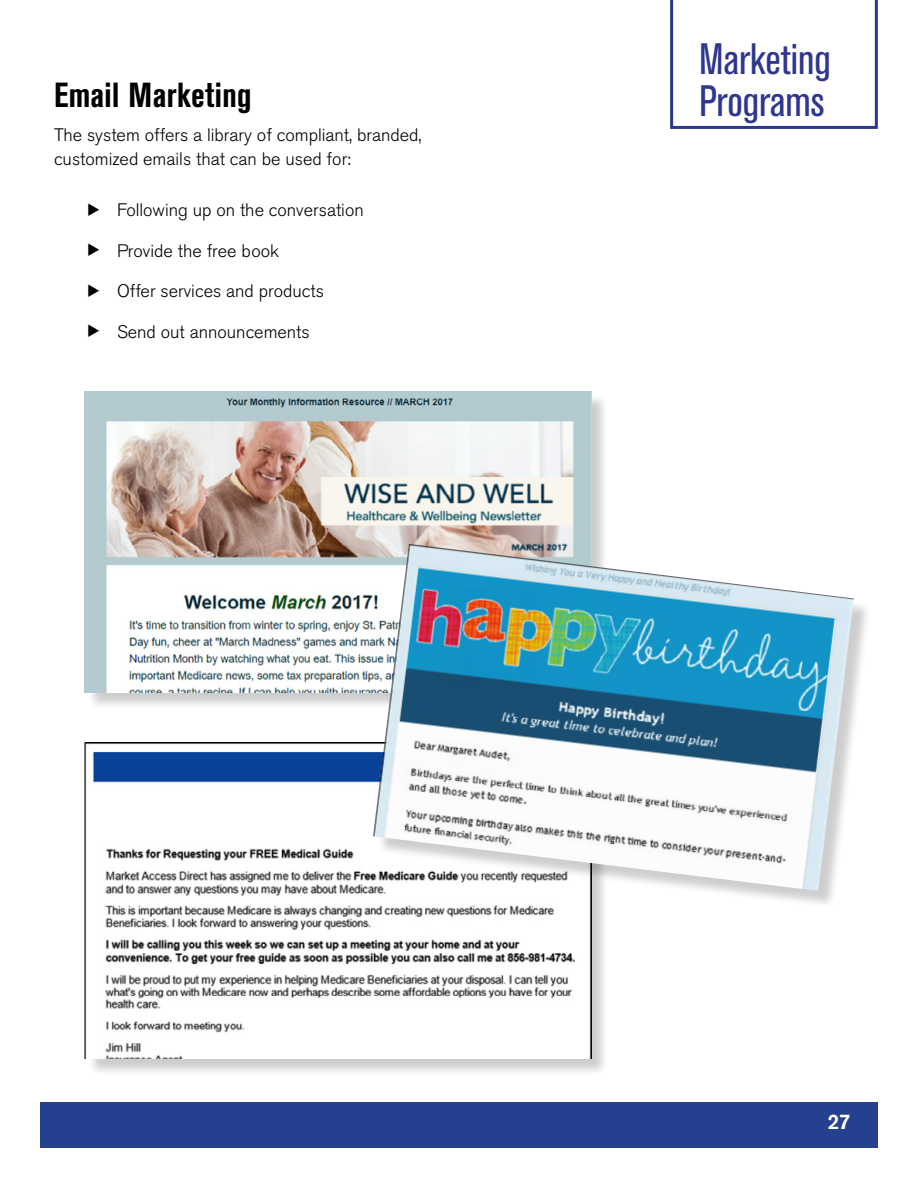
<style>
.page{position:relative;width:918px;height:1188px;background:#fff}
.page>*{position:absolute;margin:0;border:0;box-sizing:border-box;transform-origin:0 0}
.t1{font:condensed 43.5px/41.4px "Akzidenz Grotesk BE";color:#2e3690}
.t2{font:700 condensed 34.5px "Akzidenz Grotesk BE";letter-spacing:.01em;color:#000}
.t3{font:500 21px "Akzidenz Grotesk BE";color:#fff}
.t4{font:300 18px/24px "Akzidenz Grotesk BE";color:#000}
</style>
<div class="page">
<div style="left:40px;top:1102px;width:837px;height:46px;background:#25408f"></div>
<svg style="left:670px;top:0;width:208px;height:129px"></svg>
<div style="left:87px;top:394px;width:522px;height:316px;background:#000;opacity:.2"></div>
<img style="left:84px;top:391px;width:507px;height:301px">
<div style="left:87px;top:745px;width:522px;height:332px;background:#000;opacity:.2"></div>
<img style="left:84px;top:743px;width:507px;height:315px">
<div style="left:376px;top:547px;width:496px;height:362px;background:#000;opacity:.2"></div>
<img style="left:373px;top:544px;width:481px;height:347px">
<h2 class="t2" style="left:54px;top:75px;width:199px">Email Marketing</h2>
<p class="t4" style="left:54px;top:123px;width:369px">The system offers a library of compliant, branded, customized emails that can be used for:</p>
<p class="t4" style="left:87px;top:198px;width:278px">◆ Following up on the conversation</p>
<p class="t4" style="left:87px;top:239px;width:194px">◆ Provide the free book</p>
<p class="t4" style="left:87px;top:279px;width:239px">◆ Offer services and products</p>
<p class="t4" style="left:87px;top:320px;width:224px">◆ Send out announcements</p>
<h1 class="t1" style="left:699px;top:40px;width:133px">Marketing<br>Programs</h1>
<p class="t3" style="left:827px;top:1109px;width:25px">27</p>
</div>
